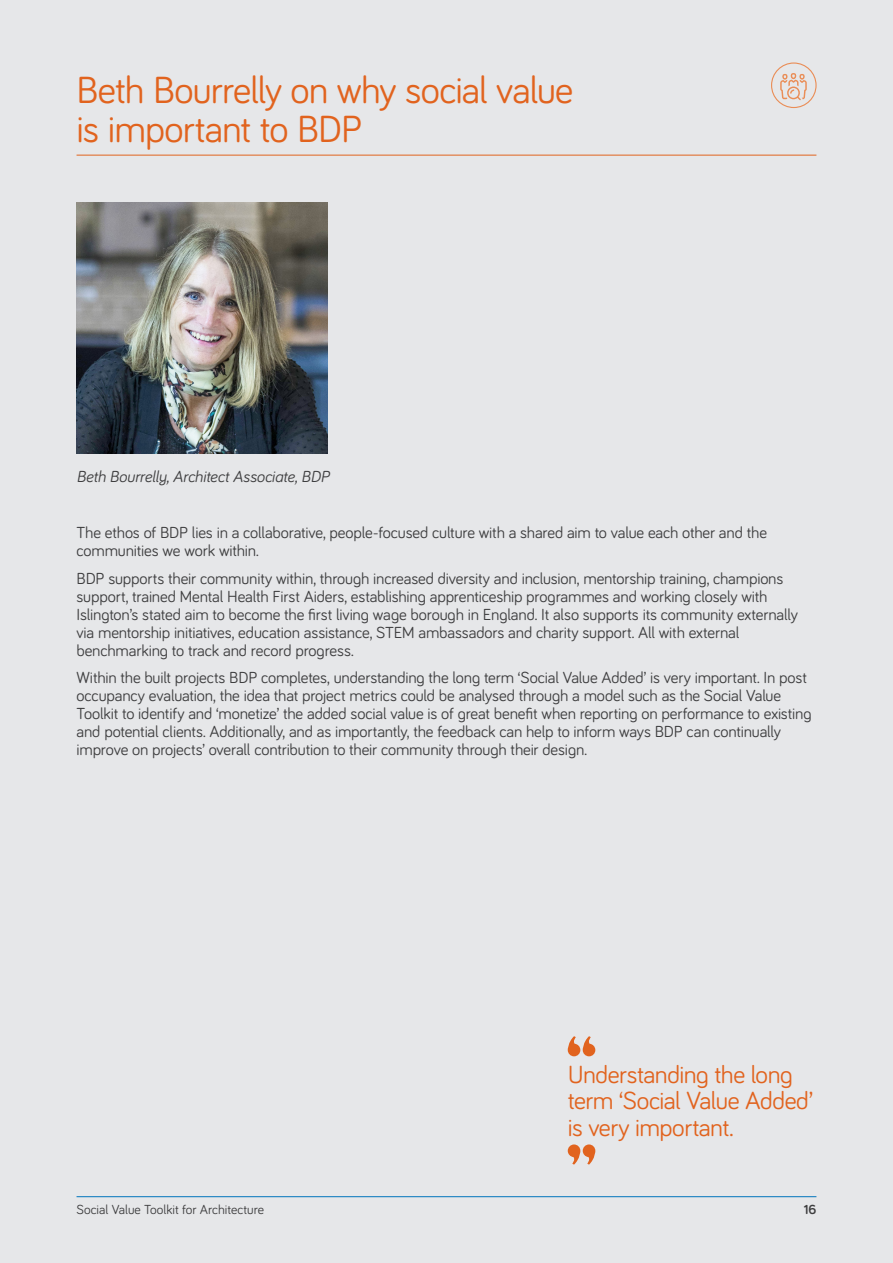
<style>
.page{position:relative;width:893px;height:1263px;background:#e6e7e9}
.page>*{position:absolute;margin:0;border:0;box-sizing:border-box;transform-origin:0 0}
.t1{font:39px/39px "Bariol";letter-spacing:-.025em;color:#e1631e}
.t2{font:25.5px/26.7px "Bariol";letter-spacing:-.02em;color:#e1631e}
.Text{font:16.5px/18px "Bariol";letter-spacing:-.01em;color:#3e3e3f}
.Text-2{font:italic 16.5px "Bariol";letter-spacing:-.015em;color:#3e3e3f}
.running_head{font:13.5px "Bariol";color:#3e3e3f}
.t3{font:700 13.5px "Bariol";color:#3e3e3f}
</style>
<div class="page">
<hr style="left:77px;top:1196px;width:739px;height:1px;background:#0174bc">
<hr style="left:77px;top:155px;width:739px;height:1px;background:#e1631e">
<img style="left:77px;top:202px;width:251px;height:252px">
<svg style="left:771px;top:62px;width:46px;height:46px"></svg>
<svg style="left:568px;top:1144px;width:27px;height:20px"></svg>
<svg style="left:568px;top:1036px;width:27px;height:20px"></svg>
<h1 class="t1" style="left:77px;top:69px;width:498px">Beth Bourrelly on why social value is important to BDP</h1>
<p class="Text-2" style="left:77px;top:465px;width:254px">Beth Bourrelly, Architect Associate, BDP</p>
<p class="Text" style="left:77px;top:522px;width:692px">The ethos of BDP lies in a collaborative, people-focused culture with a shared aim to value each other and the communities we work within.</p>
<p class="Text" style="left:77px;top:568px;width:723px">BDP supports their community within, through increased diversity and inclusion, mentorship training, champions support, trained Mental Health First Aiders, establishing apprenticeship programmes and working closely with Islington’s stated aim to become the first living wage borough in England. It also supports its community externally via mentorship initiatives, education assistance, STEM ambassadors and charity support. All with external benchmarking to track and record progress.</p>
<p class="Text" style="left:77px;top:668px;width:736px">Within the built projects BDP completes, understanding the long term ‘Social Value Added’ is very important. In post occupancy evaluation, the idea that project metrics could be analysed through a model such as the Social Value Toolkit to identify and ‘monetize’ the added social value is of great benefit when reporting on performance to existing and potential clients. Additionally, and as importantly, the feedback can help to inform ways BDP can continually improve on projects’ overall contribution to their community through their design.</p>
<p class="t2" style="left:568px;top:1059px;width:247px">Understanding the long term ‘Social Value Added’ is very important.</p>
<p class="running_head" style="left:77px;top:1200px;width:189px">Social Value Toolkit for Architecture</p>
<p class="t3" style="left:804px;top:1200px;width:14px">16</p>
</div>
